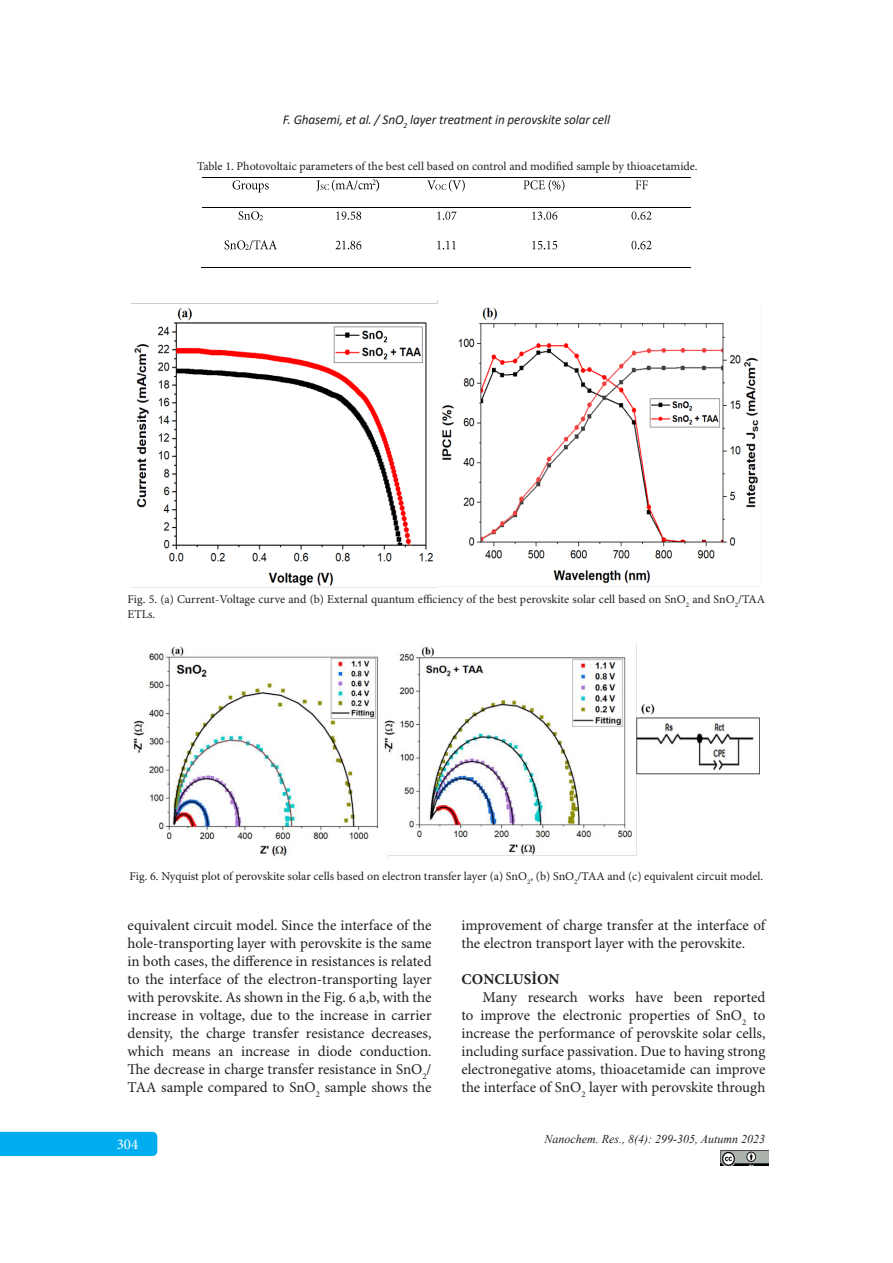
<style>
.page{position:relative;width:893px;height:1263px;background:#fff}
.page>*{position:absolute;margin:0;border:0;box-sizing:border-box;transform-origin:0 0}
.Els-body-text{font:15px/18px "Minion Pro";letter-spacing:-.005em;color:#231f20;text-align:justify}
.Els-1storder-head{font:700 15px "Minion Pro";color:#231f20}
.t1{font:15px "Minion Pro";color:#fff}
.t2{font:italic 13.5px "Calibri";letter-spacing:-.01em;color:#231f20}
.t3{font:12px/15px "Minion Pro";color:#231f20}
.t4{font:italic 12px "Times New Roman";color:#231f20}
</style>
<div class="page">
<div style="left:0;top:1132px;width:157px;height:24px;background:#00aeef"></div>
<img style="left:720px;top:1151px;width:48px;height:14px">
<img style="left:132px;top:300px;width:629px;height:288px">
<img style="left:233px;top:180px;width:36px;height:13px">
<img style="left:317px;top:180px;width:4px;height:11px">
<img style="left:321px;top:184px;width:8px;height:6px">
<img style="left:331px;top:179px;width:45px;height:13px">
<svg style="left:372px;top:179px;width:4px;height:8px"></svg>
<img style="left:376px;top:180px;width:4px;height:12px">
<img style="left:427px;top:180px;width:9px;height:10px">
<img style="left:436px;top:184px;width:13px;height:6px">
<img style="left:449px;top:179px;width:16px;height:13px">
<img style="left:523px;top:179px;width:42px;height:13px">
<img style="left:635px;top:180px;width:13px;height:10px">
<hr style="left:202px;top:177px;width:97px;height:1px;background:#000">
<hr style="left:300px;top:177px;width:97px;height:1px;background:#000">
<hr style="left:398px;top:177px;width:97px;height:1px;background:#000">
<hr style="left:496px;top:177px;width:97px;height:1px;background:#000">
<hr style="left:594px;top:177px;width:97px;height:1px;background:#000">
<img style="left:238px;top:211px;width:21px;height:9px">
<svg style="left:259px;top:214px;width:4px;height:7px"></svg>
<img style="left:336px;top:211px;width:26px;height:9px">
<img style="left:437px;top:211px;width:20px;height:9px">
<img style="left:532px;top:211px;width:26px;height:9px">
<img style="left:632px;top:211px;width:20px;height:9px">
<hr style="left:202px;top:207px;width:97px;height:1px;background:#000">
<hr style="left:300px;top:207px;width:97px;height:1px;background:#000">
<hr style="left:398px;top:207px;width:97px;height:1px;background:#000">
<hr style="left:496px;top:207px;width:97px;height:1px;background:#000">
<hr style="left:594px;top:207px;width:97px;height:1px;background:#000">
<img style="left:225px;top:240px;width:21px;height:10px">
<svg style="left:246px;top:244px;width:3px;height:6px"></svg>
<img style="left:249px;top:240px;width:28px;height:10px">
<img style="left:335px;top:240px;width:27px;height:10px">
<img style="left:437px;top:240px;width:19px;height:10px">
<img style="left:532px;top:240px;width:26px;height:10px">
<img style="left:632px;top:240px;width:20px;height:10px">
<hr style="left:201px;top:268px;width:98px;height:1px;background:#000">
<hr style="left:299px;top:268px;width:98px;height:1px;background:#000">
<hr style="left:397px;top:268px;width:98px;height:1px;background:#000">
<hr style="left:495px;top:268px;width:98px;height:1px;background:#000">
<hr style="left:593px;top:268px;width:98px;height:1px;background:#000">
<img style="left:133px;top:642px;width:627px;height:216px">
<p class="t2" style="left:283px;top:110px;width:329px">F. Ghasemi, et al. / SnO<sub>2</sub> layer treatment in perovskite solar cell</p>
<p class="t3" style="left:197px;top:159px;width:502px">Table 1. Photovoltaic parameters of the best cell based on control and modified sample by thioacetamide.</p>
<p class="t3" style="left:128px;top:592px;width:639px">Fig. 5. (a) Current-Voltage curve and (b) External quantum efficiency of the best perovskite solar cell based on SnO<sub>2</sub> and SnO<sub>2</sub>/TAA<br>ETLs.</p>
<p class="t3" style="left:129px;top:869px;width:635px">Fig. 6. Nyquist plot of perovskite solar cells based on electron transfer layer (a) SnO<sub>2</sub>, (b) SnO<sub>2</sub>/TAA and (c) equivalent circuit model.</p>
<p class="Els-body-text" style="left:128px;top:917px;width:306px">equivalent circuit model. Since the interface of the hole-transporting layer with perovskite is the same in both cases, the difference in resistances is related to the interface of the electron-transporting layer with perovskite. As shown in the Fig. 6 a,b, with the increase in voltage, due to the increase in carrier density, the charge transfer resistance decreases, which means an increase in diode conduction.<br>The decrease in charge transfer resistance in SnO<sub>2</sub>/ TAA sample compared to SnO<sub>2</sub> sample shows the</p>
<p class="Els-body-text" style="left:461px;top:917px;width:305px">improvement of charge transfer at the interface of the electron transport layer with the perovskite.</p>
<p class="Els-1storder-head" style="left:461px;top:969px;width:100px">CONCLUSION</p>
<p class="Els-body-text" style="left:461px;top:989px;width:306px;text-indent:21px">Many research works have been reported to improve the electronic properties of SnO<sub>2</sub> to increase the performance of perovskite solar cells, including surface passivation. Due to having strong electronegative atoms, thioacetamide can improve the interface of SnO<sub>2</sub> layer with perovskite through</p>
<p class="t1" style="left:117px;top:1135px;width:23px">304</p>
<p class="t4" style="left:544px;top:1130px;width:222px">Nanochem. Res., 8(4): 299-305, Autumn 2023</p>
</div>
